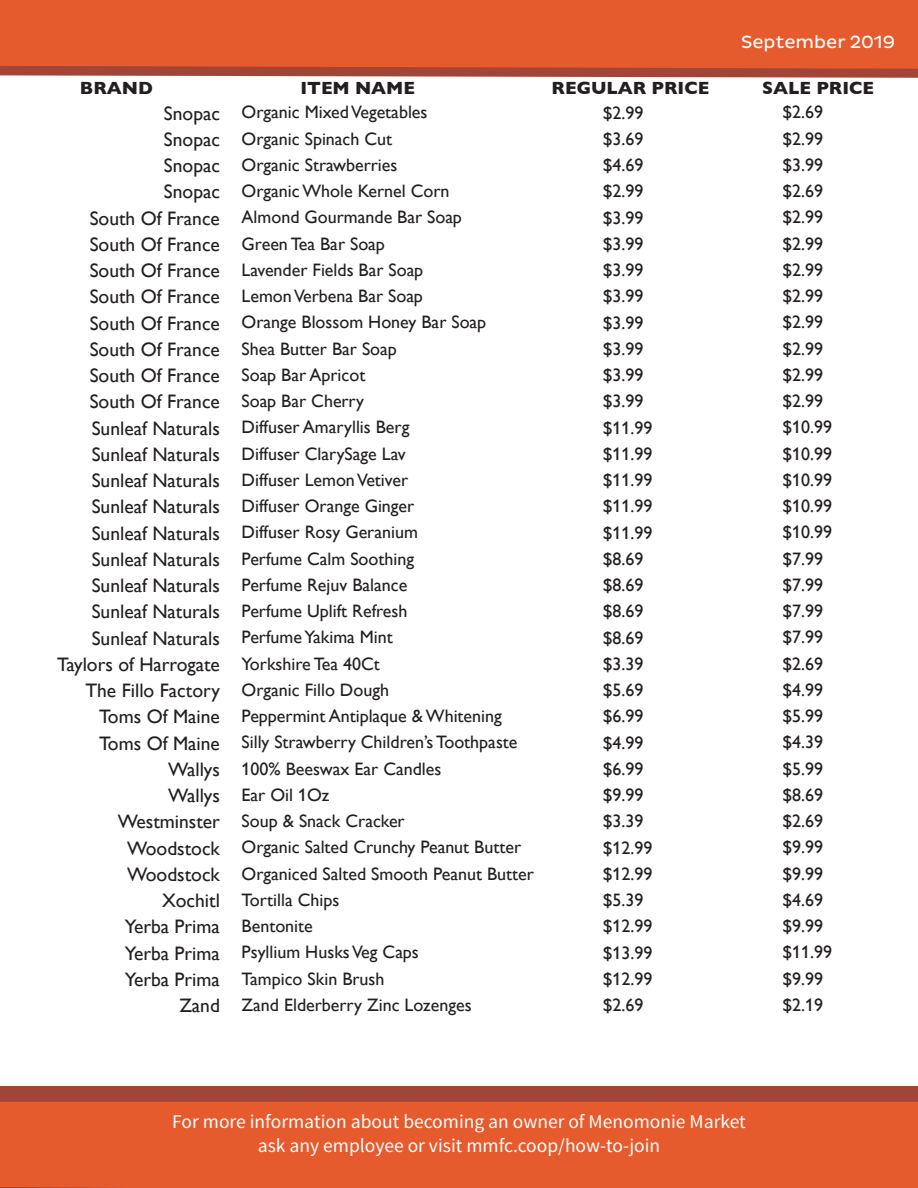
<style>
.page{position:relative;width:918px;height:1188px;background:#fff}
.page>*{position:absolute;margin:0;border:0;box-sizing:border-box;transform-origin:0 0}
.t1{font:19.5px "Gill Alt One";color:#231f20}
.t2{font:19.5px "Source Sans Pro";color:#fff}
.t3{font:18px "Gill Alt One";color:#231f20}
.t4{font:800 18px "Gill Sans Alt One";color:#231f20}
.t5{font:18px "Pluto Sans";color:#fff}
</style>
<div class="page">
<div style="left:0;top:1087px;width:918px;height:101px;background:#a14538"></div>
<div style="left:0;top:1102px;width:918px;height:86px;background:#e55b2d"></div>
<svg style="left:0;top:69px;width:918px;height:9px;fill:#a14538"></svg>
<div style="left:0;top:0;width:918px;height:69px;background:#e55b2d"></div>
<p class="t5" style="left:741px;top:32px;width:155px">September 2019</p>
<p class="t4" style="left:80px;top:78px;width:75px">BRAND</p>
<p class="t4" style="left:300px;top:78px;width:116px">ITEM NAME</p>
<p class="t4" style="left:552px;top:78px;width:159px">REGULAR PRICE</p>
<p class="t4" style="left:762px;top:78px;width:114px">SALE PRICE</p>
<p class="t1" style="left:164px;top:102px;width:58px">Snopac</p>
<p class="t1" style="left:164px;top:128px;width:58px">Snopac</p>
<p class="t1" style="left:164px;top:154px;width:58px">Snopac</p>
<p class="t1" style="left:164px;top:180px;width:58px">Snopac</p>
<p class="t1" style="left:90px;top:207px;width:132px">South Of France</p>
<p class="t1" style="left:90px;top:233px;width:132px">South Of France</p>
<p class="t1" style="left:90px;top:259px;width:132px">South Of France</p>
<p class="t1" style="left:90px;top:285px;width:132px">South Of France</p>
<p class="t1" style="left:90px;top:312px;width:132px">South Of France</p>
<p class="t1" style="left:90px;top:338px;width:132px">South Of France</p>
<p class="t1" style="left:90px;top:364px;width:132px">South Of France</p>
<p class="t1" style="left:90px;top:390px;width:132px">South Of France</p>
<p class="t1" style="left:92px;top:417px;width:130px">Sunleaf Naturals</p>
<p class="t1" style="left:92px;top:443px;width:130px">Sunleaf Naturals</p>
<p class="t1" style="left:92px;top:469px;width:130px">Sunleaf Naturals</p>
<p class="t1" style="left:92px;top:495px;width:130px">Sunleaf Naturals</p>
<p class="t1" style="left:92px;top:522px;width:130px">Sunleaf Naturals</p>
<p class="t1" style="left:92px;top:548px;width:130px">Sunleaf Naturals</p>
<p class="t1" style="left:92px;top:574px;width:130px">Sunleaf Naturals</p>
<p class="t1" style="left:92px;top:600px;width:130px">Sunleaf Naturals</p>
<p class="t1" style="left:92px;top:627px;width:130px">Sunleaf Naturals</p>
<p class="t1" style="left:57px;top:653px;width:164px">Taylors of Harrogate</p>
<p class="t1" style="left:85px;top:679px;width:136px">The Fillo Factory</p>
<p class="t1" style="left:99px;top:705px;width:122px">Toms Of Maine</p>
<p class="t1" style="left:99px;top:732px;width:122px">Toms Of Maine</p>
<p class="t1" style="left:168px;top:758px;width:53px">Wallys</p>
<p class="t1" style="left:168px;top:784px;width:53px">Wallys</p>
<p class="t1" style="left:118px;top:810px;width:104px">Westminster</p>
<p class="t1" style="left:127px;top:837px;width:94px">Woodstock</p>
<p class="t1" style="left:127px;top:863px;width:94px">Woodstock</p>
<p class="t1" style="left:162px;top:889px;width:59px">Xochitl</p>
<p class="t1" style="left:125px;top:915px;width:97px">Yerba Prima</p>
<p class="t1" style="left:125px;top:942px;width:97px">Yerba Prima</p>
<p class="t1" style="left:125px;top:968px;width:97px">Yerba Prima</p>
<p class="t1" style="left:179px;top:994px;width:42px">Zand</p>
<p class="t3" style="left:242px;top:102px;width:187px">Organic Mixed Vegetables</p>
<p class="t3" style="left:242px;top:128px;width:152px">Organic Spinach Cut</p>
<p class="t3" style="left:242px;top:154px;width:157px">Organic Strawberries</p>
<p class="t3" style="left:242px;top:181px;width:209px">Organic Whole Kernel Corn</p>
<p class="t3" style="left:242px;top:207px;width:222px">Almond Gourmande Bar Soap</p>
<p class="t3" style="left:242px;top:233px;width:145px">Green Tea Bar Soap</p>
<p class="t3" style="left:242px;top:259px;width:183px">Lavender Fields Bar Soap</p>
<p class="t3" style="left:242px;top:286px;width:183px">Lemon Verbena Bar Soap</p>
<p class="t3" style="left:242px;top:312px;width:246px">Orange Blossom Honey Bar Soap</p>
<p class="t3" style="left:242px;top:338px;width:157px">Shea Butter Bar Soap</p>
<p class="t3" style="left:242px;top:364px;width:125px">Soap Bar Apricot</p>
<p class="t3" style="left:242px;top:391px;width:124px">Soap Bar Cherry</p>
<p class="t3" style="left:242px;top:417px;width:169px">Diffuser Amaryllis Berg</p>
<p class="t3" style="left:242px;top:443px;width:166px">Diffuser ClarySage Lav</p>
<p class="t3" style="left:242px;top:469px;width:168px">Diffuser Lemon Vetiver</p>
<p class="t3" style="left:242px;top:496px;width:174px">Diffuser Orange Ginger</p>
<p class="t3" style="left:242px;top:522px;width:178px">Diffuser Rosy Geranium</p>
<p class="t3" style="left:242px;top:548px;width:174px">Perfume Calm Soothing</p>
<p class="t3" style="left:242px;top:574px;width:167px">Perfume Rejuv Balance</p>
<p class="t3" style="left:242px;top:601px;width:167px">Perfume Uplift Refresh</p>
<p class="t3" style="left:242px;top:627px;width:153px">Perfume Yakima Mint</p>
<p class="t3" style="left:242px;top:653px;width:140px">Yorkshire Tea 40Ct</p>
<p class="t3" style="left:242px;top:679px;width:149px">Organic Fillo Dough</p>
<p class="t3" style="left:242px;top:706px;width:262px">Peppermint Antiplaque &amp; Whitening</p>
<p class="t3" style="left:242px;top:732px;width:277px">Silly Strawberry Children’s Toothpaste</p>
<p class="t3" style="left:242px;top:758px;width:201px">100% Beeswax Ear Candles</p>
<p class="t3" style="left:242px;top:784px;width:89px">Ear Oil 1Oz</p>
<p class="t3" style="left:242px;top:811px;width:165px">Soup &amp; Snack Cracker</p>
<p class="t3" style="left:242px;top:837px;width:281px">Organic Salted Crunchy Peanut Butter</p>
<p class="t3" style="left:242px;top:863px;width:294px">Organiced Salted Smooth Peanut Butter</p>
<p class="t3" style="left:242px;top:889px;width:99px">Tortilla Chips</p>
<p class="t3" style="left:242px;top:916px;width:73px">Bentonite</p>
<p class="t3" style="left:242px;top:942px;width:179px">Psyllium Husks Veg Caps</p>
<p class="t3" style="left:242px;top:968px;width:144px">Tampico Skin Brush</p>
<p class="t3" style="left:242px;top:994px;width:232px">Zand Elderberry Zinc Lozenges</p>
<p class="t3" style="left:603px;top:102px;width:42px">$2.99</p>
<p class="t3" style="left:603px;top:128px;width:42px">$3.69</p>
<p class="t3" style="left:603px;top:155px;width:42px">$4.69</p>
<p class="t3" style="left:603px;top:181px;width:42px">$2.99</p>
<p class="t3" style="left:603px;top:207px;width:42px">$3.99</p>
<p class="t3" style="left:603px;top:233px;width:42px">$3.99</p>
<p class="t3" style="left:603px;top:260px;width:42px">$3.99</p>
<p class="t3" style="left:603px;top:286px;width:42px">$3.99</p>
<p class="t3" style="left:603px;top:312px;width:42px">$3.99</p>
<p class="t3" style="left:603px;top:338px;width:42px">$3.99</p>
<p class="t3" style="left:603px;top:365px;width:42px">$3.99</p>
<p class="t3" style="left:603px;top:391px;width:42px">$3.99</p>
<p class="t3" style="left:603px;top:417px;width:51px">$11.99</p>
<p class="t3" style="left:603px;top:443px;width:51px">$11.99</p>
<p class="t3" style="left:603px;top:470px;width:51px">$11.99</p>
<p class="t3" style="left:603px;top:496px;width:51px">$11.99</p>
<p class="t3" style="left:603px;top:522px;width:51px">$11.99</p>
<p class="t3" style="left:603px;top:548px;width:42px">$8.69</p>
<p class="t3" style="left:603px;top:575px;width:42px">$8.69</p>
<p class="t3" style="left:603px;top:601px;width:42px">$8.69</p>
<p class="t3" style="left:603px;top:627px;width:42px">$8.69</p>
<p class="t3" style="left:603px;top:653px;width:42px">$3.39</p>
<p class="t3" style="left:603px;top:680px;width:42px">$5.69</p>
<p class="t3" style="left:603px;top:706px;width:42px">$6.99</p>
<p class="t3" style="left:603px;top:732px;width:42px">$4.99</p>
<p class="t3" style="left:603px;top:758px;width:42px">$6.99</p>
<p class="t3" style="left:603px;top:785px;width:42px">$9.99</p>
<p class="t3" style="left:603px;top:811px;width:42px">$3.39</p>
<p class="t3" style="left:603px;top:837px;width:51px">$12.99</p>
<p class="t3" style="left:603px;top:863px;width:51px">$12.99</p>
<p class="t3" style="left:603px;top:890px;width:42px">$5.39</p>
<p class="t3" style="left:603px;top:916px;width:51px">$12.99</p>
<p class="t3" style="left:603px;top:942px;width:51px">$13.99</p>
<p class="t3" style="left:603px;top:968px;width:51px">$12.99</p>
<p class="t3" style="left:603px;top:995px;width:42px">$2.69</p>
<p class="t3" style="left:782px;top:102px;width:42px">$2.69</p>
<p class="t3" style="left:782px;top:128px;width:42px">$2.99</p>
<p class="t3" style="left:782px;top:154px;width:42px">$3.99</p>
<p class="t3" style="left:782px;top:181px;width:42px">$2.69</p>
<p class="t3" style="left:782px;top:207px;width:42px">$2.99</p>
<p class="t3" style="left:782px;top:233px;width:42px">$2.99</p>
<p class="t3" style="left:782px;top:259px;width:42px">$2.99</p>
<p class="t3" style="left:782px;top:286px;width:42px">$2.99</p>
<p class="t3" style="left:782px;top:312px;width:42px">$2.99</p>
<p class="t3" style="left:782px;top:338px;width:42px">$2.99</p>
<p class="t3" style="left:782px;top:364px;width:42px">$2.99</p>
<p class="t3" style="left:782px;top:391px;width:42px">$2.99</p>
<p class="t3" style="left:782px;top:417px;width:51px">$10.99</p>
<p class="t3" style="left:782px;top:443px;width:51px">$10.99</p>
<p class="t3" style="left:782px;top:469px;width:51px">$10.99</p>
<p class="t3" style="left:782px;top:496px;width:51px">$10.99</p>
<p class="t3" style="left:782px;top:522px;width:51px">$10.99</p>
<p class="t3" style="left:782px;top:548px;width:42px">$7.99</p>
<p class="t3" style="left:782px;top:574px;width:42px">$7.99</p>
<p class="t3" style="left:782px;top:601px;width:42px">$7.99</p>
<p class="t3" style="left:782px;top:627px;width:42px">$7.99</p>
<p class="t3" style="left:782px;top:653px;width:42px">$2.69</p>
<p class="t3" style="left:782px;top:679px;width:42px">$4.99</p>
<p class="t3" style="left:782px;top:706px;width:42px">$5.99</p>
<p class="t3" style="left:782px;top:732px;width:42px">$4.39</p>
<p class="t3" style="left:782px;top:758px;width:42px">$5.99</p>
<p class="t3" style="left:782px;top:784px;width:42px">$8.69</p>
<p class="t3" style="left:782px;top:811px;width:42px">$2.69</p>
<p class="t3" style="left:782px;top:837px;width:42px">$9.99</p>
<p class="t3" style="left:782px;top:863px;width:42px">$9.99</p>
<p class="t3" style="left:782px;top:889px;width:42px">$4.69</p>
<p class="t3" style="left:782px;top:916px;width:42px">$9.99</p>
<p class="t3" style="left:782px;top:942px;width:51px">$11.99</p>
<p class="t3" style="left:782px;top:968px;width:42px">$9.99</p>
<p class="t3" style="left:782px;top:994px;width:42px">$2.19</p>
<p class="t2" style="left:172px;top:1110px;width:575px">For more information about becoming an owner of Menomonie Market</p>
<p class="t2" style="left:258px;top:1133px;width:404px">ask any employee or visit mmfc.coop/how-to-join</p>
</div>
